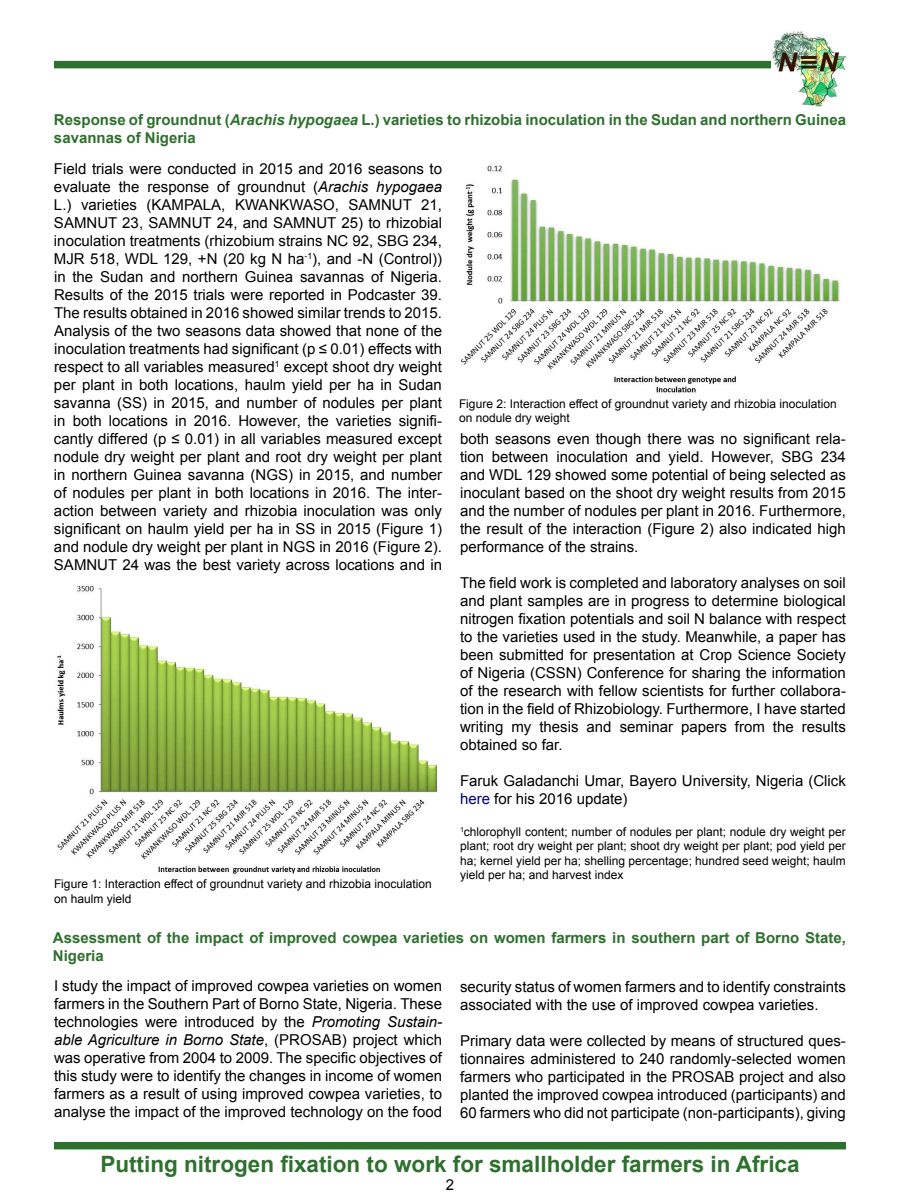
<style>
.page{position:relative;width:900px;height:1200px;background:#fff}
.page>*{position:absolute;margin:0;border:0;box-sizing:border-box;transform-origin:0 0}
.t1{font:700 22.5px "Arial";color:#2e702e}
.t2{font:15px/18px "Arial";color:#000;text-align:justify}
.t3{font:700 15px/18px "Arial";color:#2e702e}
.t4{font:12px/14.4px "Arial";color:#000}
.s1{font-style:italic}
.s2{color:#000385}
</style>
<div class="page">
<div style="left:54px;top:1142px;width:792px;height:7px;background:#2e702e"></div>
<div style="left:54px;top:61px;width:717px;height:7px;background:#2e702e"></div>
<img style="left:772px;top:31px;width:74px;height:76px">
<img style="left:57px;top:586px;width:381px;height:288px">
<img style="left:461px;top:165px;width:379px;height:228px">
<p class="t3" style="left:54px;top:111px;width:794px">Response of groundnut (<span class="s1">Arachis hypogaea</span> L.) varieties to rhizobia inoculation in the Sudan and northern Guinea savannas of Nigeria</p>
<p class="t2" style="left:54px;top:160px;width:390px">Field trials were conducted in 2015 and 2016 seasons to evaluate the response of groundnut (<span class="s1">Arachis hypogaea </span>L.) varieties (KAMPALA, KWANKWASO, SAMNUT 21, SAMNUT 23, SAMNUT 24, and SAMNUT 25) to rhizobial inoculation treatments (rhizobium strains NC 92, SBG 234, MJR 518, WDL 129, +N (20 kg N ha<sup>-1</sup>), and -N (Control)) in the Sudan and northern Guinea savannas of Nigeria.<br>Results of the 2015 trials were reported in Podcaster 39.<br>The results obtained in 2016 showed similar trends to 2015.<br>Analysis of the two seasons data showed that none of the inoculation treatments had significant (p ≤ 0.01) effects with respect to all variables measured<sup>1</sup> except shoot dry weight per plant in both locations, haulm yield per ha in Sudan savanna (SS) in 2015, and number of nodules per plant in both locations in 2016. However, the varieties signifi&shy;cantly differed (p ≤ 0.01) in all variables measured except nodule dry weight per plant and root dry weight per plant in northern Guinea savanna (NGS) in 2015, and number of nodules per plant in both locations in 2016. The inter&shy;action between variety and rhizobia inoculation was only significant on haulm yield per ha in SS in 2015 (Figure 1) and nodule dry weight per plant in NGS in 2016 (Figure 2).<br>SAMNUT 24 was the best variety across locations and in</p>
<p class="t4" style="left:459px;top:397px;width:379px">Figure 2: Interaction effect of groundnut variety and rhizobia inoculation on nodule dry weight</p>
<p class="t2" style="left:460px;top:429px;width:387px">both seasons even though there was no significant rela&shy;tion between inoculation and yield. However, SBG 234 and WDL 129 showed some potential of being selected as inoculant based on the shoot dry weight results from 2015 and the number of nodules per plant in 2016. Furthermore, the result of the interaction (Figure 2) also indicated high performance of the strains.</p>
<p class="t2" style="left:460px;top:573px;width:387px">The field work is completed and laboratory analyses on soil and plant samples are in progress to determine biological nitrogen fixation potentials and soil N balance with respect to the varieties used in the study. Meanwhile, a paper has been submitted for presentation at Crop Science Society of Nigeria (CSSN) Conference for sharing the information of the research with fellow scientists for further collabora&shy;tion in the field of Rhizobiology. Furthermore, I have started writing my thesis and seminar papers from the results obtained so far.</p>
<p class="t2" style="left:460px;top:771px;width:387px">Faruk Galadanchi Umar, Bayero University, Nigeria (Click <span class="s2">here</span> for his 2016 update)</p>
<p class="t4" style="left:460px;top:825px;width:387px;text-align:justify"><sup>1</sup>chlorophyll content; number of nodules per plant; nodule dry weight per plant; root dry weight per plant; shoot dry weight per plant; pod yield per ha; kernel yield per ha; shelling percentage; hundred seed weight; haulm yield per ha; and harvest index</p>
<p class="t4" style="left:54px;top:877px;width:379px">Figure 1: Interaction effect of groundnut variety and rhizobia inoculation on haulm yield</p>
<p class="t3" style="left:53px;top:930px;width:795px">Assessment of the impact of improved cowpea varieties on women farmers in southern part of Borno State,<br>Nigeria</p>
<p class="t2" style="left:54px;top:977px;width:390px">I study the impact of improved cowpea varieties on women farmers in the Southern Part of Borno State, Nigeria. These technologies were introduced by the <span class="s1">Promoting Sustain&shy;able Agriculture in Borno State</span>, (PROSAB) project which was operative from 2004 to 2009. The specific objectives of this study were to identify the changes in income of women farmers as a result of using improved cowpea varieties, to analyse the impact of the improved technology on the food</p>
<p class="t2" style="left:460px;top:978px;width:387px">security status of women farmers and to identify constraints associated with the use of improved cowpea varieties.</p>
<p class="t2" style="left:460px;top:1032px;width:387px">Primary data were collected by means of structured ques&shy;tionnaires administered to 240 randomly-selected women farmers who participated in the PROSAB project and also planted the improved cowpea introduced (participants) and 60 farmers who did not participate (non-participants), giving</p>
<h1 class="t1" style="left:100px;top:1149px;width:701px">Putting nitrogen fixation to work for smallholder farmers in Africa</h1>
<p class="t2" style="left:446px;top:1176px;width:10px">2</p>
</div>
